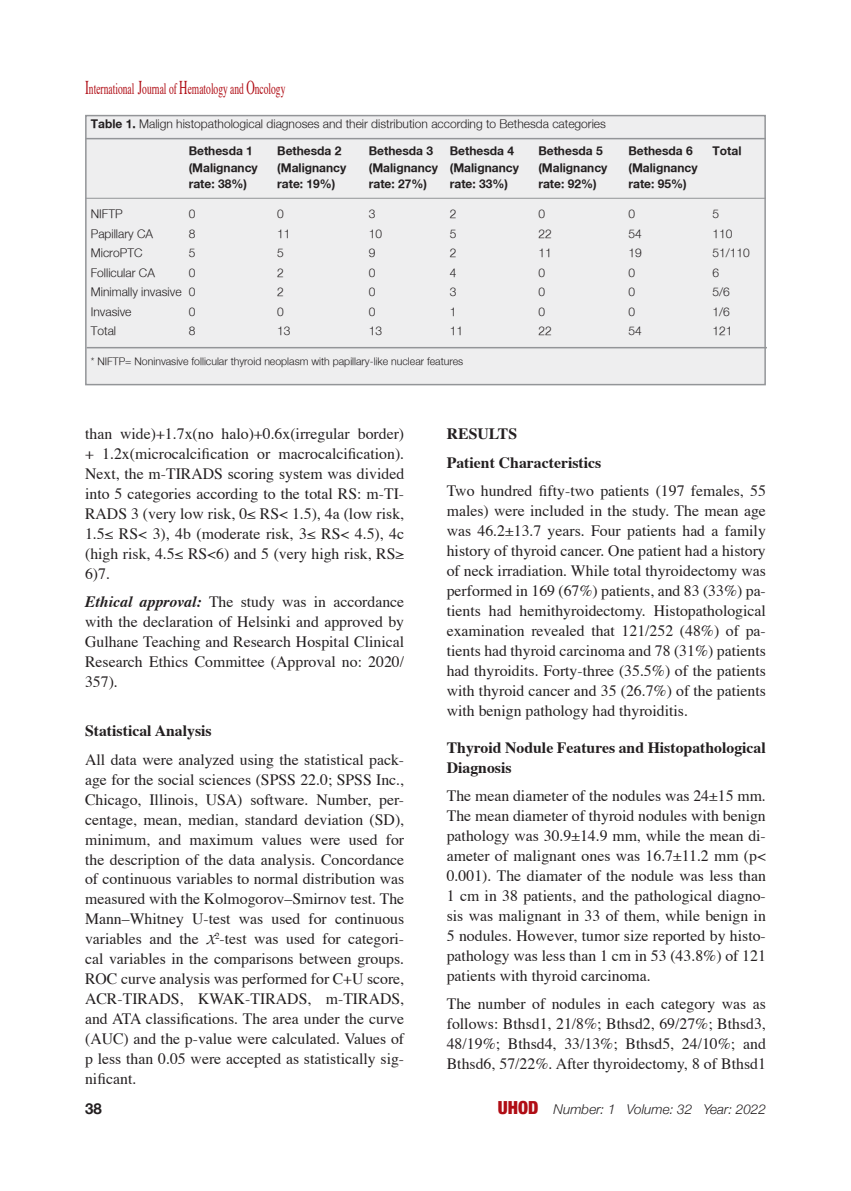
<style>
.page{position:relative;width:851px;height:1191px;background:#fff}
.page>*{position:absolute;margin:0;border:0;box-sizing:border-box;transform-origin:0 0}
.t1{font:15.9px "Times";color:#b00d15;scale:.6 1}
.t2{font:15.75px/20px "Times";color:#231f20;text-align:justify}
.t3{font:700 15.75px/20px "Times";color:#231f20}
.t4{font:700 15px "Helvetica Neu";color:#231f20}
.t5{font:italic 300 13.5px "Helvetica Neue";color:#231f20}
.t6{font:300 12px "Helvetica Neu";color:#231f20}
.t7{font:700 12px "Helvetica Neu";color:#231f20}
.t8{font:300 10.5px "Helvetica Neu";color:#231f20}
.s1{font-size:19.5px}
.s2{font-weight:700}
.s3{font-weight:700;font-style:italic}
.s4{font-family:"Zapf Chancery"}
.s5{font-weight:900;font-style:normal;font-stretch:condensed;font-size:18px;color:#b00d15}
</style>
<div class="page">
<div style="left:86px;top:116px;width:679px;height:268px;background:#eeeeef"></div>
<div style="left:85px;top:115px;width:680px;height:270px;border:2px solid #939598"></div>
<hr style="left:85px;top:138px;width:680px;height:1px;background:#939598">
<hr style="left:85px;top:198px;width:680px;height:1px;background:#939598">
<hr style="left:87px;top:347px;width:679px;height:1px;background:#939598">
<p class="t1" style="left:85px;top:78px;width:335px"><span class="s1">I</span>nternational <span class="s1">J</span>ournal of <span class="s1">H</span>ematology and <span class="s1">O</span>ncology</p>
<p class="t6" style="left:91px;top:116px;width:516px"><span class="s2">Table 1.</span> Malign histopathological diagnoses and their distribution according to Bethesda categories</p>
<p class="t7" style="left:189px;top:143px;width:66px">Bethesda 1</p>
<p class="t7" style="left:277px;top:143px;width:66px">Bethesda 2</p>
<p class="t7" style="left:369px;top:143px;width:66px">Bethesda 3</p>
<p class="t7" style="left:450px;top:143px;width:66px">Bethesda 4</p>
<p class="t7" style="left:538px;top:143px;width:66px">Bethesda 5</p>
<p class="t7" style="left:628px;top:143px;width:66px">Bethesda 6</p>
<p class="t7" style="left:712px;top:143px;width:30px">Total</p>
<p class="t7" style="left:189px;top:160px;width:71px">(Malignancy</p>
<p class="t7" style="left:277px;top:160px;width:71px">(Malignancy</p>
<p class="t7" style="left:369px;top:160px;width:152px">(Malignancy (Malignancy</p>
<p class="t7" style="left:538px;top:160px;width:71px">(Malignancy</p>
<p class="t7" style="left:628px;top:160px;width:71px">(Malignancy</p>
<p class="t7" style="left:189px;top:176px;width:60px">rate: 38%)</p>
<p class="t7" style="left:277px;top:176px;width:60px">rate: 19%)</p>
<p class="t7" style="left:369px;top:176px;width:60px">rate: 27%)</p>
<p class="t7" style="left:450px;top:176px;width:60px">rate: 33%)</p>
<p class="t7" style="left:538px;top:176px;width:60px">rate: 92%)</p>
<p class="t7" style="left:628px;top:176px;width:60px">rate: 95%)</p>
<p class="t6" style="left:91px;top:206px;width:33px">NIFTP</p>
<p class="t6" style="left:189px;top:206px;width:8px">0</p>
<p class="t6" style="left:277px;top:206px;width:8px">0</p>
<p class="t6" style="left:369px;top:206px;width:8px">3</p>
<p class="t6" style="left:450px;top:206px;width:8px">2</p>
<p class="t6" style="left:538px;top:206px;width:8px">0</p>
<p class="t6" style="left:628px;top:206px;width:8px">0</p>
<p class="t6" style="left:712px;top:206px;width:8px">5</p>
<p class="t6" style="left:91px;top:226px;width:64px">Papillary CA</p>
<p class="t6" style="left:189px;top:226px;width:8px">8</p>
<p class="t6" style="left:277px;top:226px;width:15px">11</p>
<p class="t6" style="left:369px;top:226px;width:15px">10</p>
<p class="t6" style="left:450px;top:226px;width:8px">5</p>
<p class="t6" style="left:538px;top:226px;width:15px">22</p>
<p class="t6" style="left:628px;top:226px;width:15px">54</p>
<p class="t6" style="left:712px;top:226px;width:22px">110</p>
<p class="t6" style="left:91px;top:245px;width:53px">MicroPTC</p>
<p class="t6" style="left:189px;top:245px;width:8px">5</p>
<p class="t6" style="left:277px;top:245px;width:8px">5</p>
<p class="t6" style="left:369px;top:245px;width:8px">9</p>
<p class="t6" style="left:450px;top:245px;width:8px">2</p>
<p class="t6" style="left:538px;top:245px;width:15px">11</p>
<p class="t6" style="left:628px;top:245px;width:15px">19</p>
<p class="t6" style="left:712px;top:245px;width:39px">51/110</p>
<p class="t6" style="left:91px;top:265px;width:66px">Follicular CA</p>
<p class="t6" style="left:189px;top:265px;width:8px">0</p>
<p class="t6" style="left:277px;top:265px;width:8px">2</p>
<p class="t6" style="left:369px;top:265px;width:8px">0</p>
<p class="t6" style="left:450px;top:265px;width:8px">4</p>
<p class="t6" style="left:538px;top:265px;width:8px">0</p>
<p class="t6" style="left:628px;top:265px;width:8px">0</p>
<p class="t6" style="left:712px;top:265px;width:8px">6</p>
<p class="t6" style="left:91px;top:284px;width:106px">Minimally invasive 0</p>
<p class="t6" style="left:277px;top:284px;width:8px">2</p>
<p class="t6" style="left:369px;top:284px;width:8px">0</p>
<p class="t6" style="left:450px;top:284px;width:8px">3</p>
<p class="t6" style="left:538px;top:284px;width:8px">0</p>
<p class="t6" style="left:628px;top:284px;width:8px">0</p>
<p class="t6" style="left:712px;top:284px;width:19px">5/6</p>
<p class="t6" style="left:91px;top:304px;width:42px">Invasive</p>
<p class="t6" style="left:189px;top:304px;width:8px">0</p>
<p class="t6" style="left:277px;top:304px;width:8px">0</p>
<p class="t6" style="left:369px;top:304px;width:8px">0</p>
<p class="t6" style="left:450px;top:304px;width:8px">1</p>
<p class="t6" style="left:538px;top:304px;width:8px">0</p>
<p class="t6" style="left:628px;top:304px;width:8px">0</p>
<p class="t6" style="left:712px;top:304px;width:19px">1/6</p>
<p class="t6" style="left:91px;top:323px;width:27px">Total</p>
<p class="t6" style="left:189px;top:323px;width:8px">8</p>
<p class="t6" style="left:277px;top:323px;width:15px">13</p>
<p class="t6" style="left:369px;top:323px;width:15px">13</p>
<p class="t6" style="left:450px;top:323px;width:15px">11</p>
<p class="t6" style="left:538px;top:323px;width:15px">22</p>
<p class="t6" style="left:628px;top:323px;width:15px">54</p>
<p class="t6" style="left:712px;top:323px;width:22px">121</p>
<p class="t8" style="left:91px;top:355px;width:374px">* NIFTP= Noninvasive follicular thyroid neoplasm with papillary-like nuclear features</p>
<p class="t2" style="left:85px;top:425px;width:320px">than wide)+1.7x(no halo)+0.6x(irregular border) + 1.2x(microcalcification or macrocalcification).<br>Next, the m-TIRADS scoring system was divided into 5 categories according to the total RS: m-TI-RADS 3 (very low risk, 0≤ RS&lt; 1.5), 4a (low risk, 1.5≤ RS&lt; 3), 4b (moderate risk, 3≤ RS&lt; 4.5), 4c (high risk, 4.5≤ RS&lt;6) and 5 (very high risk, RS≥ 6)7.</p>
<p class="t2" style="left:85px;top:593px;width:320px"><span class="s3">Ethical approval:</span> The study was in accordance with the declaration of Helsinki and approved by Gulhane Teaching and Research Hospital Clinical Research Ethics Committee (Approval no: 2020/ 357).</p>
<p class="t3" style="left:85px;top:721px;width:128px">Statistical Analysis</p>
<p class="t2" style="left:85px;top:750px;width:320px">All data were analyzed using the statistical pack&shy;age for the social sciences (SPSS 22.0; SPSS Inc., Chicago, Illinois, USA) software. Number, per&shy;centage, mean, median, standard deviation (SD), minimum, and maximum values were used for the description of the data analysis. Concordance of continuous variables to normal distribution was measured with the Kolmogorov–Smirnov test. The Mann–Whitney U-test was used for continuous variables and the <span class="s4">X</span><sup>2</sup>-test was used for categori&shy;cal variables in the comparisons between groups.<br>ROC curve analysis was performed for C+U score, ACR-TIRADS, KWAK-TIRADS, m-TIRADS, and ATA classifications. The area under the curve (AUC) and the p-value were calculated. Values of p less than 0.05 were accepted as statistically sig&shy;nificant.</p>
<p class="t3" style="left:446px;top:424px;width:72px">RESULTS</p>
<p class="t3" style="left:446px;top:453px;width:156px">Patient Characteristics</p>
<p class="t2" style="left:446px;top:482px;width:320px">Two hundred fifty-two patients (197 females, 55 males) were included in the study. The mean age was 46.2±13.7 years. Four patients had a family history of thyroid cancer. One patient had a history of neck irradiation. While total thyroidectomy was performed in 169 (67%) patients, and 83 (33%) pa&shy;tients had hemithyroidectomy. Histopathological examination revealed that 121/252 (48%) of pa&shy;tients had thyroid carcinoma and 78 (31%) patients had thyroidits. Forty-three (35.5%) of the patients with thyroid cancer and 35 (26.7%) of the patients with benign pathology had thyroiditis.</p>
<p class="t3" style="left:446px;top:738px;width:320px">Thyroid Nodule Features and Histopathological<br>Diagnosis</p>
<p class="t2" style="left:446px;top:787px;width:320px">The mean diameter of the nodules was 24±15 mm.<br>The mean diameter of thyroid nodules with benign pathology was 30.9±14.9 mm, while the mean di&shy;ameter of malignant ones was 16.7±11.2 mm (p&lt; 0.001). The diamater of the nodule was less than 1 cm in 38 patients, and the pathological diagno&shy;sis was malignant in 33 of them, while benign in 5 nodules. However, tumor size reported by histo&shy;pathology was less than 1 cm in 53 (43.8%) of 121 patients with thyroid carcinoma.</p>
<p class="t2" style="left:446px;top:995px;width:320px">The number of nodules in each category was as follows: Bthsd1, 21/8%; Bthsd2, 69/27%; Bthsd3, 48/19%; Bthsd4, 33/13%; Bthsd5, 24/10%; and Bthsd6, 57/22%. After thyroidectomy, 8 of Bthsd1</p>
<p class="t4" style="left:85px;top:1099px;width:18px">38</p>
<p class="t5" style="left:498px;top:1098px;width:269px"><span class="s5">UHOD</span> Number: 1 Volume: 32 Year: 2022</p>
</div>
